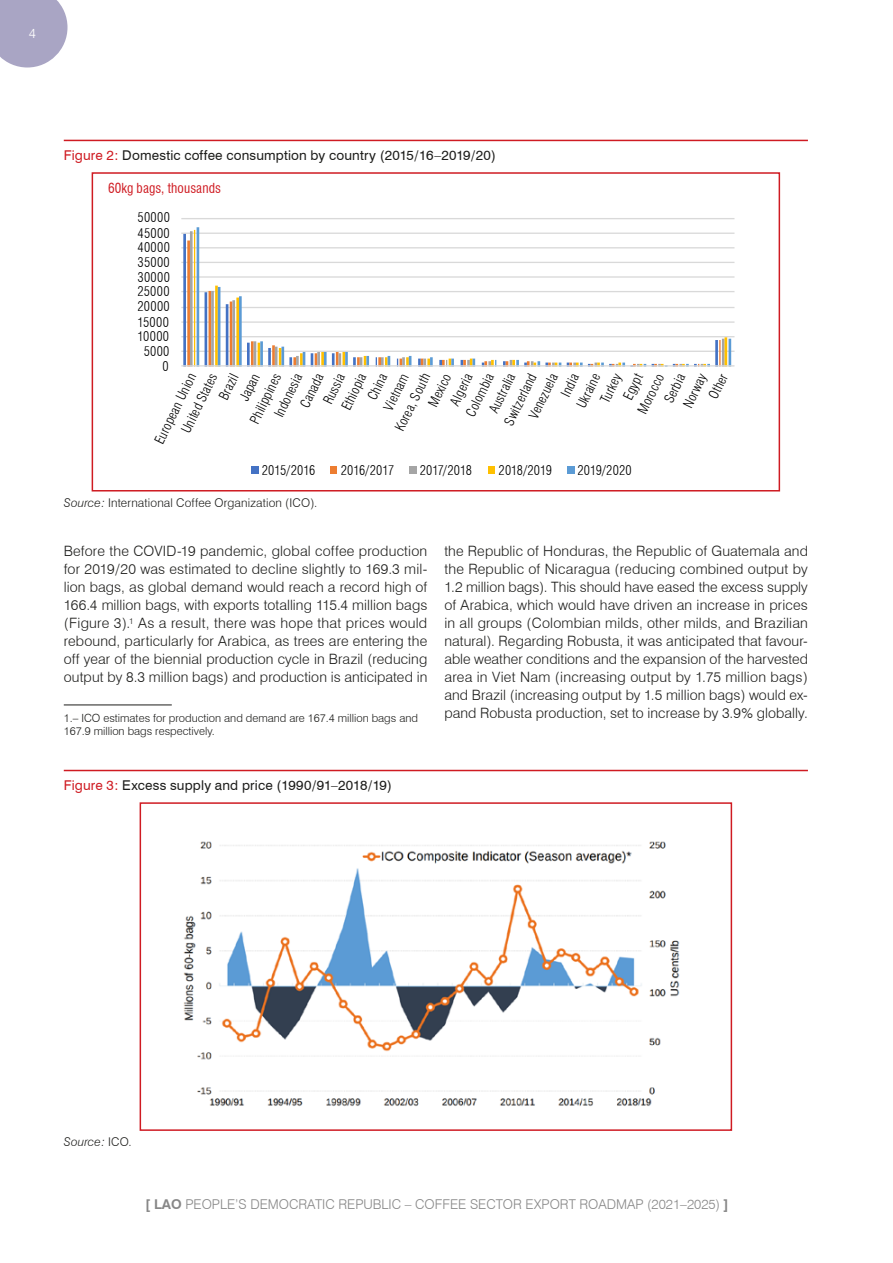
<style>
.page{position:relative;width:893px;height:1263px;background:#fff}
.page>*{position:absolute;margin:0;border:0;box-sizing:border-box;transform-origin:0 0}
.sangrado_2Col{font:300 14.25px/18px "Swiss 721 BT";letter-spacing:.005em;color:#1d1d1b;text-align:justify}
.Figures__names{font:13.5px "Swiss 721 BT";letter-spacing:.015em;color:#1d1d1b}
.t1{font:300 13.5px "Swiss 721 BT";color:#878787}
.mini{font:condensed 13.5px "Swiss 721 BT";letter-spacing:.01em;color:#cf1b22}
.t2{font:300 13.5px "Swiss 721 BT";color:#fff}
.t3{font:300 condensed 13.2px "Swiss 721 BT";letter-spacing:.02em;color:#000}
.Source___Notes{font:300 12px "Swiss 721 BT";letter-spacing:.015em;color:#1d1d1b}
.Source___Notes-2{font:italic 300 12px "Swiss 721 BT";letter-spacing:.01em;color:#1d1d1b}
.footnote_text{font:300 11.25px/13.5px "Swiss 721 BT";color:#1d1d1b}
.s1{color:#cf1b22}
.s2{font-style:italic}
.s3{font-style:normal}
.s4{font-weight:700}
</style>
<div class="page">
<svg style="left:0;top:0;width:68px;height:68px;background:#b4b0cb"></svg>
<hr style="left:64px;top:140px;width:744px;height:1px;background:#cf1b22">
<hr style="left:181px;top:351px;width:553px;height:1px;background:#d9d9d9">
<hr style="left:181px;top:336px;width:553px;height:1px;background:#d9d9d9">
<hr style="left:181px;top:321px;width:553px;height:2px;background:#d9d9d9">
<hr style="left:181px;top:307px;width:553px;height:1px;background:#d9d9d9">
<hr style="left:181px;top:291px;width:553px;height:1px;background:#d9d9d9">
<hr style="left:181px;top:276px;width:553px;height:2px;background:#d9d9d9">
<hr style="left:181px;top:262px;width:553px;height:1px;background:#d9d9d9">
<hr style="left:181px;top:247px;width:553px;height:1px;background:#d9d9d9">
<hr style="left:181px;top:233px;width:553px;height:1px;background:#d9d9d9">
<hr style="left:181px;top:218px;width:553px;height:1px;background:#d9d9d9">
<hr style="left:183px;top:234px;width:3px;height:133px;background:#4472c4">
<hr style="left:205px;top:292px;width:2px;height:75px;background:#4472c4">
<hr style="left:226px;top:304px;width:2px;height:63px;background:#4472c4">
<hr style="left:247px;top:343px;width:3px;height:24px;background:#4472c4">
<hr style="left:268px;top:348px;width:3px;height:19px;background:#4472c4">
<hr style="left:332px;top:353px;width:3px;height:14px;background:#4472c4">
<hr style="left:715px;top:340px;width:3px;height:27px;background:#4472c4">
<hr style="left:187px;top:240px;width:3px;height:127px;background:#ed7d31">
<hr style="left:209px;top:291px;width:2px;height:76px;background:#ed7d31">
<hr style="left:230px;top:302px;width:2px;height:65px;background:#ed7d31">
<hr style="left:251px;top:341px;width:3px;height:26px;background:#ed7d31">
<hr style="left:272px;top:345px;width:3px;height:22px;background:#ed7d31">
<svg style="left:311px;top:353px;width:6px;height:12px"></svg>
<hr style="left:336px;top:352px;width:3px;height:15px;background:#ed7d31">
<hr style="left:719px;top:340px;width:2px;height:27px;background:#ed7d31">
<hr style="left:190px;top:231px;width:3px;height:136px;background:#a5a5a5">
<hr style="left:211px;top:291px;width:3px;height:76px;background:#a5a5a5">
<hr style="left:232px;top:300px;width:3px;height:67px;background:#a5a5a5">
<hr style="left:254px;top:341px;width:2px;height:26px;background:#a5a5a5">
<hr style="left:275px;top:347px;width:2px;height:20px;background:#a5a5a5">
<hr style="left:317px;top:352px;width:3px;height:15px;background:#a5a5a5">
<svg style="left:339px;top:353px;width:2px;height:12px"></svg>
<hr style="left:722px;top:339px;width:3px;height:28px;background:#a5a5a5">
<hr style="left:194px;top:230px;width:1px;height:137px;background:#ffc000">
<hr style="left:215px;top:286px;width:3px;height:81px;background:#ffc000">
<hr style="left:236px;top:298px;width:3px;height:69px;background:#ffc000">
<hr style="left:258px;top:343px;width:2px;height:24px;background:#ffc000">
<svg style="left:279px;top:348px;width:2px;height:17px"></svg>
<hr style="left:321px;top:352px;width:3px;height:15px;background:#ffc000">
<hr style="left:342px;top:352px;width:3px;height:15px;background:#ffc000">
<hr style="left:725px;top:337px;width:2px;height:30px;background:#ffc000">
<hr style="left:197px;top:227px;width:2px;height:140px;background:#5b9bd5">
<hr style="left:218px;top:287px;width:2px;height:80px;background:#5b9bd5">
<hr style="left:239px;top:296px;width:3px;height:71px;background:#5b9bd5">
<hr style="left:260px;top:341px;width:3px;height:26px;background:#5b9bd5">
<hr style="left:281px;top:347px;width:3px;height:20px;background:#5b9bd5">
<svg style="left:289px;top:352px;width:16px;height:13px"></svg>
<hr style="left:324px;top:352px;width:3px;height:15px;background:#5b9bd5">
<hr style="left:345px;top:352px;width:3px;height:15px;background:#5b9bd5">
<svg style="left:353px;top:356px;width:16px;height:9px"></svg>
<svg style="left:376px;top:356px;width:14px;height:9px"></svg>
<svg style="left:397px;top:356px;width:14px;height:9px"></svg>
<svg style="left:418px;top:357px;width:15px;height:8px"></svg>
<svg style="left:439px;top:359px;width:15px;height:6px"></svg>
<svg style="left:461px;top:359px;width:14px;height:6px"></svg>
<svg style="left:482px;top:360px;width:14px;height:5px"></svg>
<svg style="left:503px;top:360px;width:58px;height:5px"></svg>
<svg style="left:567px;top:363px;width:79px;height:2px"></svg>
<svg style="left:673px;top:364px;width:37px;height:1px"></svg>
<hr style="left:728px;top:339px;width:3px;height:28px;background:#5b9bd5">
<hr style="left:181px;top:365px;width:553px;height:2px;background:#d9d9d9">
<div style="left:251px;top:466px;width:8px;height:8px;background:#4472c4"></div>
<div style="left:331px;top:466px;width:6px;height:8px;background:#ed7d31"></div>
<div style="left:409px;top:466px;width:8px;height:8px;background:#a5a5a5"></div>
<div style="left:488px;top:466px;width:7px;height:8px;background:#ffc000"></div>
<div style="left:567px;top:466px;width:8px;height:8px;background:#5b9bd5"></div>
<div style="left:92px;top:172px;width:688px;height:319px;border:2px solid #cf1b22"></div>
<hr style="left:64px;top:704px;width:108px;height:1px;background:#1d1d1b">
<hr style="left:64px;top:770px;width:744px;height:1px;background:#cf1b22">
<img style="left:183px;top:841px;width:497px;height:266px">
<div style="left:140px;top:802px;width:592px;height:329px;border:2px solid #cf1b22"></div>
<p class="t2" style="left:29px;top:25px;width:9px">4</p>
<p class="Figures__names" style="left:64px;top:147px;width:434px"><span class="s1">Figure 2:</span> Domestic coffee consumption by country (2015/16–2019/20)</p>
<p class="mini" style="left:108px;top:180px;width:114px">60kg bags, thousands</p>
<p class="t3" style="left:138px;top:209px;width:34px">50000</p>
<p class="t3" style="left:138px;top:225px;width:34px">45000</p>
<p class="t3" style="left:138px;top:240px;width:34px">40000</p>
<p class="t3" style="left:138px;top:254px;width:34px">35000</p>
<p class="t3" style="left:138px;top:269px;width:34px">30000</p>
<p class="t3" style="left:138px;top:283px;width:34px">25000</p>
<p class="t3" style="left:138px;top:298px;width:34px">20000</p>
<p class="t3" style="left:138px;top:314px;width:33px">15000</p>
<p class="t3" style="left:138px;top:329px;width:33px">10000</p>
<p class="t3" style="left:144px;top:343px;width:27px">5000</p>
<p class="t3" style="left:162px;top:358px;width:8px">0</p>
<p class="t3" style="left:392px;top:427px;width:64px;rotate:-64deg">Korea, South</p>
<p class="t3" style="left:501px;top:421px;width:58px;rotate:-64deg">Switzerland</p>
<p class="t3" style="left:573px;top:404px;width:38px;rotate:-64deg">Ukraine</p>
<p class="t3" style="left:597px;top:399px;width:33px;rotate:-64deg">Turkey</p>
<p class="t3" style="left:620px;top:395px;width:29px;rotate:-64deg">Egypt</p>
<p class="t3" style="left:178px;top:429px;width:66px;rotate:-64deg">United States</p>
<p class="t3" style="left:216px;top:395px;width:29px;rotate:-64deg">Brazil</p>
<p class="t3" style="left:236px;top:397px;width:30px;rotate:-64deg">Japan</p>
<p class="t3" style="left:486px;top:409px;width:44px;rotate:-64deg">Australia</p>
<p class="t3" style="left:271px;top:413px;width:48px;rotate:-64deg">Indonesia</p>
<p class="t3" style="left:526px;top:414px;width:50px;rotate:-64deg">Venezuela</p>
<p class="t3" style="left:558px;top:392px;width:25px;rotate:-64deg">India</p>
<p class="t3" style="left:463px;top:412px;width:48px;rotate:-64deg">Colombia</p>
<p class="t3" style="left:338px;top:406px;width:40px;rotate:-64deg">Ethiopia</p>
<p class="t3" style="left:364px;top:396px;width:29px;rotate:-64deg">China</p>
<p class="t3" style="left:247px;top:419px;width:55px;rotate:-64deg">Philippines</p>
<p class="t3" style="left:447px;top:401px;width:36px;rotate:-64deg">Algeria</p>
<p class="t3" style="left:151px;top:440px;width:78px;rotate:-64deg">European Union</p>
<p class="t3" style="left:297px;top:403px;width:38px;rotate:-64deg">Canada</p>
<p class="t3" style="left:320px;top:400px;width:34px;rotate:-64deg">Russia</p>
<p class="t3" style="left:634px;top:410px;width:45px;rotate:-64deg">Morocco</p>
<p class="t3" style="left:661px;top:399px;width:32px;rotate:-64deg">Serbia</p>
<p class="t3" style="left:680px;top:403px;width:38px;rotate:-64deg">Norway</p>
<p class="t3" style="left:705px;top:395px;width:28px;rotate:-64deg">Other</p>
<p class="t3" style="left:425px;top:402px;width:37px;rotate:-64deg">Mexico</p>
<p class="t3" style="left:380px;top:406px;width:41px;rotate:-64deg">Vietnam</p>
<p class="t3" style="left:262px;top:463px;width:55px">2015/2016</p>
<p class="t3" style="left:341px;top:463px;width:55px">2016/2017</p>
<p class="t3" style="left:420px;top:463px;width:54px">2017/2018</p>
<p class="t3" style="left:499px;top:463px;width:55px">2018/2019</p>
<p class="t3" style="left:577px;top:463px;width:56px">2019/2020</p>
<p class="Source___Notes" style="left:64px;top:495px;width:255px"><span class="s2">Source:</span> International Coffee Organization (ICO).</p>
<p class="sangrado_2Col" style="left:64px;top:542px;width:365px">Before the COVID-19 pandemic, global coffee production for 2019/20 was estimated to decline slightly to 169.3 mil&shy;lion bags, as global demand would reach a record high of 166.4 million bags, with exports totalling 115.4 million bags (Figure 3).<sup>1</sup> As a result, there was hope that prices would rebound, particularly for Arabica, as trees are entering the off year of the biennial production cycle in Brazil (reducing output by 8.3 million bags) and production is anticipated in</p>
<p class="footnote_text" style="left:64px;top:711px;width:356px">1.– ICO estimates for production and demand are 167.4 million bags and<br>167.9 million bags respectively.</p>
<p class="sangrado_2Col" style="left:444px;top:542px;width:365px">the Republic of Honduras, the Republic of Guatemala and the Republic of Nicaragua (reducing combined output by 1.2 million bags). This should have eased the excess supply of Arabica, which would have driven an increase in prices in all groups (Colombian milds, other milds, and Brazilian natural). Regarding Robusta, it was anticipated that favour&shy;able weather conditions and the expansion of the harvested area in Viet Nam (increasing output by 1.75 million bags) and Brazil (increasing output by 1.5 million bags) would ex&shy;pand Robusta production, set to increase by 3.9% globally.</p>
<p class="Figures__names" style="left:64px;top:777px;width:330px"><span class="s1">Figure 3:</span> Excess supply and price (1990/91–2018/19)</p>
<p class="Source___Notes-2" style="left:64px;top:1135px;width:69px">Source: <span class="s3">ICO.</span></p>
<p class="t1" style="left:145px;top:1196px;width:585px"><span class="s4">[ LAO</span> PEOPLE’S DEMOCRATIC REPUBLIC – COFFEE SECTOR EXPORT ROADMAP (2021–2025) <span class="s4">]</span></p>
</div>
